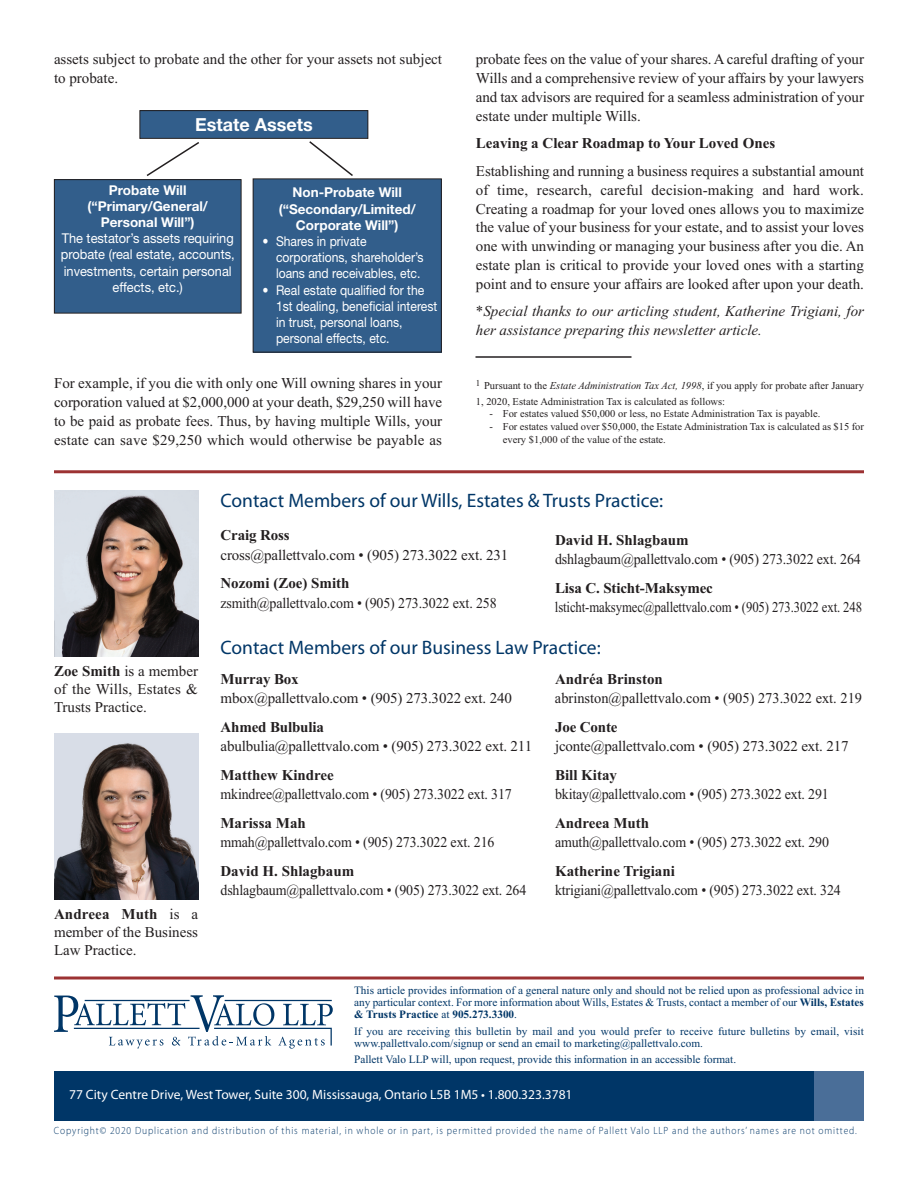
<style>
.page{position:relative;width:918px;height:1188px;background:#fff}
.page>*{position:absolute;margin:0;border:0;box-sizing:border-box;transform-origin:0 0}
.t1{font:19.5px "Myriad Pro";color:#003667}
.t2{font:700 18px "Helvetica Neue";color:#fff}
.t3{font:15px/18.8px "Times New Roman";letter-spacing:-.01em;color:#231f20}
.t4{font:15px/19.5px "Times New Roman";letter-spacing:-.01em;color:#231f20;scale:.93 1}
.t5{font:italic 15px/18.8px "Times New Roman";color:#231f20}
.t6{font:15px/19.5px "Times New Roman";letter-spacing:-.01em;color:#231f20;scale:.85 1}
.t7{font:15px/19.5px "Times New Roman";letter-spacing:-.01em;color:#231f20;scale:.96 1}
.t8{font:700 15px "Times New Roman";color:#231f20}
.t9{font:13.5px/16.2px "Helvetica Neue";color:#fff;scale:.9 1}
.t10{font:13.5px/16.2px "Helvetica Neue";color:#fff;text-align:center;scale:.95 1}
.t11{font:700 13.5px/16.2px "Helvetica Neue";color:#fff;text-align:center}
.t12{font:13.5px "Myriad Pro";color:#fff}
.t13{font:11.25px/12px "Times New Roman";color:#003667;text-align:justify}
.t14{font:10.5px/15.9px "Times New Roman";color:#231f20}
.t15{font:300 10.5px "Myriad Pro";letter-spacing:.09em;color:#003667;scale:.91 1}
.s1{font-style:italic}
.s2{font-weight:700}
</style>
<div class="page">
<div style="left:140px;top:111px;width:228px;height:27px;background:#325e8b"></div>
<div style="left:140px;top:110px;width:228px;height:29px;border:1px solid #231f20"></div>
<div style="left:54px;top:180px;width:187px;height:133px;background:#325e8b"></div>
<div style="left:54px;top:179px;width:188px;height:135px;border:1px solid #231f20"></div>
<div style="left:253px;top:179px;width:188px;height:173px;background:#325e8b"></div>
<div style="left:253px;top:178px;width:189px;height:175px;border:1px solid #231f20"></div>
<svg style="left:146px;top:142px;width:53px;height:34px"></svg>
<svg style="left:309px;top:141px;width:44px;height:35px"></svg>
<hr style="left:476px;top:356px;width:156px;height:2px;background:#231f20">
<img style="left:55px;top:490px;width:144px;height:167px">
<img style="left:55px;top:734px;width:144px;height:166px">
<hr style="left:54px;top:470px;width:810px;height:3px;background:#9c3233">
<svg style="left:54px;top:995px;width:279px;height:54px"></svg>
<svg style="left:54px;top:976px;width:810px;height:4px;background:#b46565"></svg>
<div style="left:54px;top:1071px;width:809px;height:49px;background:#003667"></div>
<div style="left:814px;top:1071px;width:50px;height:49px;background:#4a6e98"></div>
<p class="t3" style="left:54px;top:50px;width:390px">assets subject to probate and the other for your assets not subject to probate.</p>
<p class="t2" style="left:195px;top:118px;width:119px">Estate Assets</p>
<p class="t11" style="left:88px;top:183px;width:122px">Probate Will (“Primary/General/<br>Personal Will”)</p>
<p class="t10" style="left:61px;top:232px;width:185px">The testator’s assets requiring probate (real estate, accounts, investments, certain personal effects, etc.)</p>
<p class="t11" style="left:279px;top:186px;width:138px">Non-Probate Will (“Secondary/Limited/<br>Corporate Will”)</p>
<p class="t9" style="left:276px;top:234px;width:166px;text-indent:-13px">• Shares in private corporations, shareholder’s loans and receivables, etc.</p>
<p class="t9" style="left:276px;top:283px;width:181px;text-indent:-13px">• Real estate qualified for the<br>1st dealing, beneficial interest in trust, personal loans, personal effects, etc.</p>
<p class="t3" style="left:54px;top:374px;width:390px;text-align:justify">For example, if you die with only one Will owning shares in your corporation valued at $2,000,000 at your death, $29,250 will have to be paid as probate fees. Thus, by having multiple Wills, your estate can save $29,250 which would otherwise be payable as</p>
<p class="t3" style="left:476px;top:50px;width:390px;text-align:justify">probate fees on the value of your shares. A careful drafting of your Wills and a comprehensive review of your affairs by your lawyers and tax advisors are required for a seamless administration of your estate under multiple Wills.</p>
<h3 class="t8" style="left:476px;top:134px;width:301px">Leaving a Clear Roadmap to Your Loved Ones</h3>
<p class="t3" style="left:476px;top:162px;width:390px;text-align:justify">Establishing and running a business requires a substantial amount of time, research, careful decision-making and hard work.<br>Creating a roadmap for your loved ones allows you to maximize the value of your business for your estate, and to assist your loves one with unwinding or managing your business after you die. An estate plan is critical to provide your loved ones with a starting point and to ensure your affairs are looked after upon your death.</p>
<p class="t5" style="left:476px;top:302px;width:390px">*Special thanks to our articling student, Katherine Trigiani, for her assistance preparing this newsletter article.</p>
<p class="t14" style="left:476px;top:377px;width:390px"><sup>1</sup> Pursuant to the <span class="s1">Estate Administration Tax Act, 1998</span>, if you apply for probate after January<br>1, 2020, Estate Administration Tax is calculated as follows:</p>
<p class="t14" style="left:489px;top:406px;width:333px">- For estates valued $50,000 or less, no Estate Administration Tax is payable.</p>
<p class="t14" style="left:503px;top:420px;width:363px;line-height:12.6px;text-indent:-14px">- For estates valued over $50,000, the Estate Administration Tax is calculated as $15 for every $1,000 of the value of the estate.</p>
<h2 class="t1" style="left:220px;top:494px;width:444px">Contact Members of our Wills, Estates &amp; Trusts Practice:</h2>
<p class="t3" style="left:54px;top:662px;width:146px;line-height:18px;text-align:justify"><span class="s2">Zoe Smith</span> is a member of the Wills, Estates &amp; Trusts Practice.</p>
<p class="t3" style="left:54px;top:905px;width:146px;line-height:18px;text-align:justify"><span class="s2">Andreea Muth</span> is a member of the Business Law Practice.</p>
<p class="t3" style="left:220px;top:525px;width:289px;line-height:19.5px"><span class="s2">Craig Ross<br></span>cross@pallettvalo.com • (905) 273.3022 ext. 231</p>
<p class="t4" style="left:220px;top:573px;width:298px"><span class="s2">Nozomi (Zoe) Smith<br></span>zsmith@pallettvalo.com • (905) 273.3022 ext. 258</p>
<p class="t4" style="left:555px;top:530px;width:330px"><span class="s2">David H. Shlagbaum<br></span>dshlagbaum@pallettvalo.com • (905) 273.3022 ext. 264</p>
<p class="t6" style="left:555px;top:578px;width:363px"><span class="s2">Lisa C. Sticht-Maksymec </span>lsticht-maksymec@pallettvalo.com • (905) 273.3022 ext. 248</p>
<h2 class="t1" style="left:220px;top:640px;width:382px">Contact Members of our Business Law Practice:</h2>
<p class="t3" style="left:220px;top:669px;width:293px;line-height:19.5px"><span class="s2">Murray Box<br></span>mbox@pallettvalo.com • (905) 273.3022 ext. 240</p>
<p class="t3" style="left:220px;top:717px;width:313px;line-height:19.5px"><span class="s2">Ahmed Bulbulia<br></span>abulbulia@pallettvalo.com • (905) 273.3022 ext. 211</p>
<p class="t4" style="left:220px;top:765px;width:315px"><span class="s2">Matthew Kindree<br></span>mkindree@pallettvalo.com • (905) 273.3022 ext. 317</p>
<p class="t4" style="left:220px;top:813px;width:296px"><span class="s2">Marissa Mah<br></span>mmah@pallettvalo.com • (905) 273.3022 ext. 216</p>
<p class="t4" style="left:220px;top:861px;width:330px"><span class="s2">David H. Shlagbaum<br></span>dshlagbaum@pallettvalo.com • (905) 273.3022 ext. 264</p>
<p class="t7" style="left:555px;top:669px;width:321px"><span class="s2">Andréa Brinston<br></span>abrinston@pallettvalo.com • (905) 273.3022 ext. 219</p>
<p class="t3" style="left:555px;top:717px;width:295px;line-height:19.5px"><span class="s2">Joe Conte<br></span>jconte@pallettvalo.com • (905) 273.3022 ext. 217</p>
<p class="t4" style="left:555px;top:765px;width:296px"><span class="s2">Bill Kitay<br></span>bkitay@pallettvalo.com • (905) 273.3022 ext. 291</p>
<p class="t4" style="left:555px;top:813px;width:296px"><span class="s2">Andreea Muth<br></span>amuth@pallettvalo.com • (905) 273.3022 ext. 290</p>
<p class="t4" style="left:555px;top:861px;width:309px"><span class="s2">Katherine Trigiani<br></span>ktrigiani@pallettvalo.com • (905) 273.3022 ext. 324</p>
<p class="t13" style="left:354px;top:985px;width:511px">This article provides information of a general nature only and should not be relied upon as professional advice in any particular context. For more information about Wills, Estates &amp; Trusts, contact a member of our <span class="s2">Wills, Estates &amp; Trusts Practice</span> at <span class="s2">905.273.3300</span>.</p>
<p class="t13" style="left:354px;top:1025px;width:511px">If you are receiving this bulletin by mail and you would prefer to receive future bulletins by email, visit www.pallettvalo.com/signup or send an email to marketing@pallettvalo.com.</p>
<p class="t13" style="left:354px;top:1054px;width:384px">Pallett Valo LLP will, upon request, provide this information in an accessible format.</p>
<p class="t12" style="left:69px;top:1089px;width:505px">77 City Centre Drive, West Tower, Suite 300, Mississauga, Ontario L5B 1M5 • 1.800.323.3781</p>
<p class="t15" style="left:54px;top:1127px;width:884px">Copyright© 2020 Duplication and distribution of this material, in whole or in part, is permitted provided the name of Pallett Valo LLP and the authors’ names are not omitted.</p>
</div>
